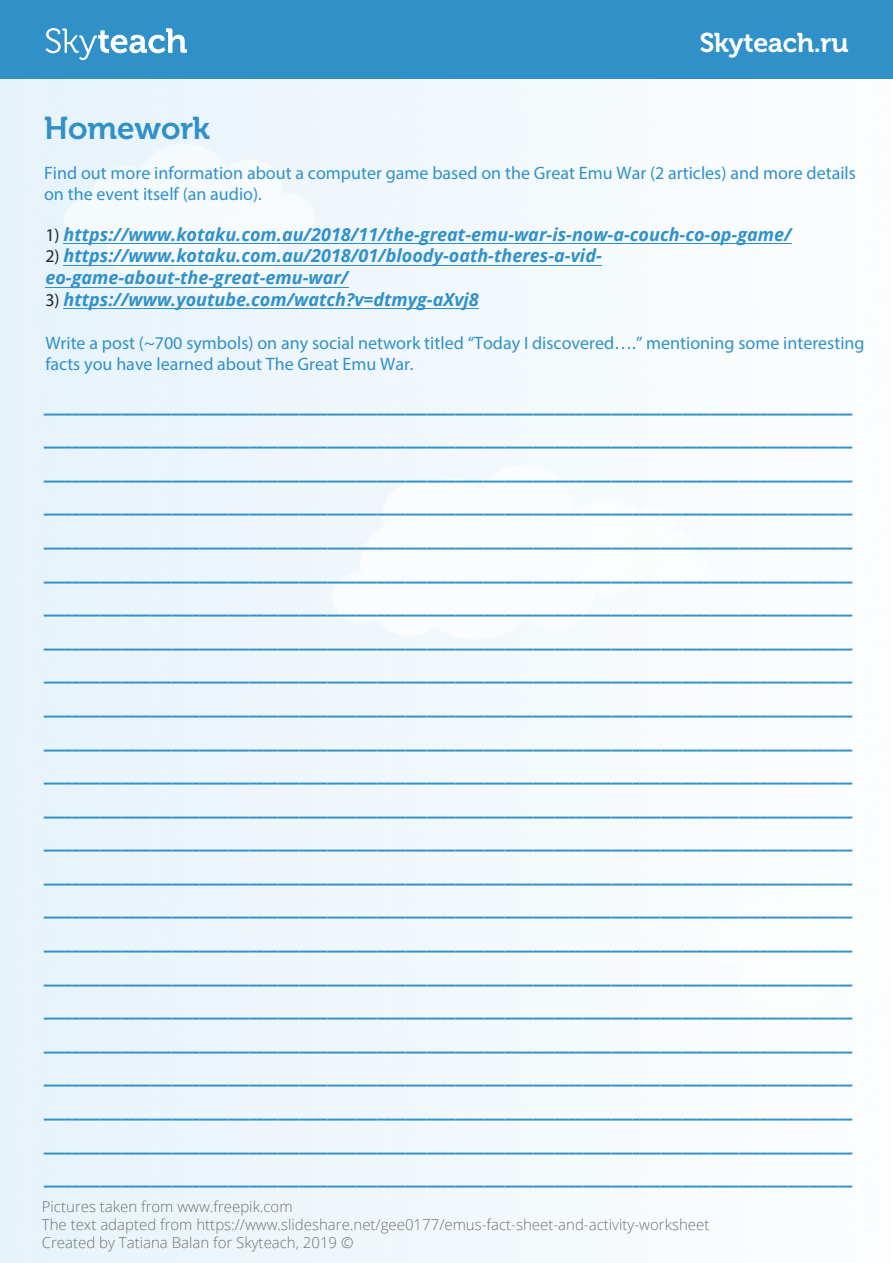
<style>
.page{position:relative;width:893px;height:1263px;background:#fff}
.page>*{position:absolute;margin:0;border:0;box-sizing:border-box;transform-origin:0 0}
.t1{font:31.5px "Museo Cyrl 700";color:#3091c9}
.t2{font:italic 28.05px/33.6px "Open Sans";color:#3091c9;text-align:justify;scale:.64 1}
.t3{font:27px "Museo Cyrl 700";color:#fff}
.t4{font:18px/21.6px "Myriad Pro";color:#3091c9}
.t5{font:italic 700 18px/21.6px "Open Sans";color:#3091c9}
.t6{font:300 15px/18px "Open Sans";color:#72716e}
.s1{font-family:"Myriad Pro";font-weight:400;font-style:normal;color:#242426}
</style>
<div class="page">
<div style="left:0;top:0;width:893px;height:79px;background:#3091c9"></div>
<svg style="left:46px;top:28px;width:141px;height:32px"></svg>
<hr style="left:63px;top:243px;width:729px;height:1px;background:#3091c9">
<hr style="left:63px;top:265px;width:539px;height:1px;background:#3091c9">
<hr style="left:45px;top:287px;width:304px;height:1px;background:#3091c9">
<hr style="left:63px;top:308px;width:416px;height:1px;background:#3091c9">
<p class="t3" style="left:700px;top:28px;width:150px">Skyteach.ru</p>
<p class="t1" style="left:44px;top:110px;width:168px">Homework</p>
<p class="t4" style="left:44px;top:162px;width:813px">Find out more information about a computer game based on the Great Emu War (2 articles) and more details on the event itself (an audio).</p>
<p class="t5" style="left:45px;top:223px;width:748px"><span class="s1">1)</span> https://www.kotaku.com.au/2018/11/the-great-emu-war-is-now-a-couch-co-op-game/</p>
<p class="t5" style="left:45px;top:245px;width:558px"><span class="s1">2)</span> https://www.kotaku.com.au/2018/01/bloody-oath-theres-a-vid&shy;eo-game-about-the-great-emu-war/</p>
<p class="t5" style="left:45px;top:288px;width:435px"><span class="s1">3)</span> https://www.youtube.com/watch?v=dtmyg-aXvj8</p>
<p class="t4" style="left:45px;top:332px;width:821px">Write a post (~700 symbols) on any social network titled “Today I discovered….” mentioning some interesting facts you have learned about The Great Emu War.</p>
<p class="t2" style="left:45px;top:383px;width:1265px">__________________________________________________________________________________________________________________ __________________________________________________________________________________________________________________ __________________________________________________________________________________________________________________ __________________________________________________________________________________________________________________ __________________________________________________________________________________________________________________ __________________________________________________________________________________________________________________ __________________________________________________________________________________________________________________ __________________________________________________________________________________________________________________ __________________________________________________________________________________________________________________ __________________________________________________________________________________________________________________ __________________________________________________________________________________________________________________ __________________________________________________________________________________________________________________ __________________________________________________________________________________________________________________ __________________________________________________________________________________________________________________ __________________________________________________________________________________________________________________ __________________________________________________________________________________________________________________ __________________________________________________________________________________________________________________ __________________________________________________________________________________________________________________ __________________________________________________________________________________________________________________ __________________________________________________________________________________________________________________ __________________________________________________________________________________________________________________ __________________________________________________________________________________________________________________ __________________________________________________________________________________________________________________ __________________________________________________________________________________________________________________</p>
<p class="t6" style="left:42px;top:1197px;width:669px">Pictures taken from www.freepik.com<br>The text adapted from https://www.slideshare.net/gee0177/emus-fact-sheet-and-activity-worksheet<br>Created by Tatiana Balan for Skyteach, 2019 ©</p>
</div>
